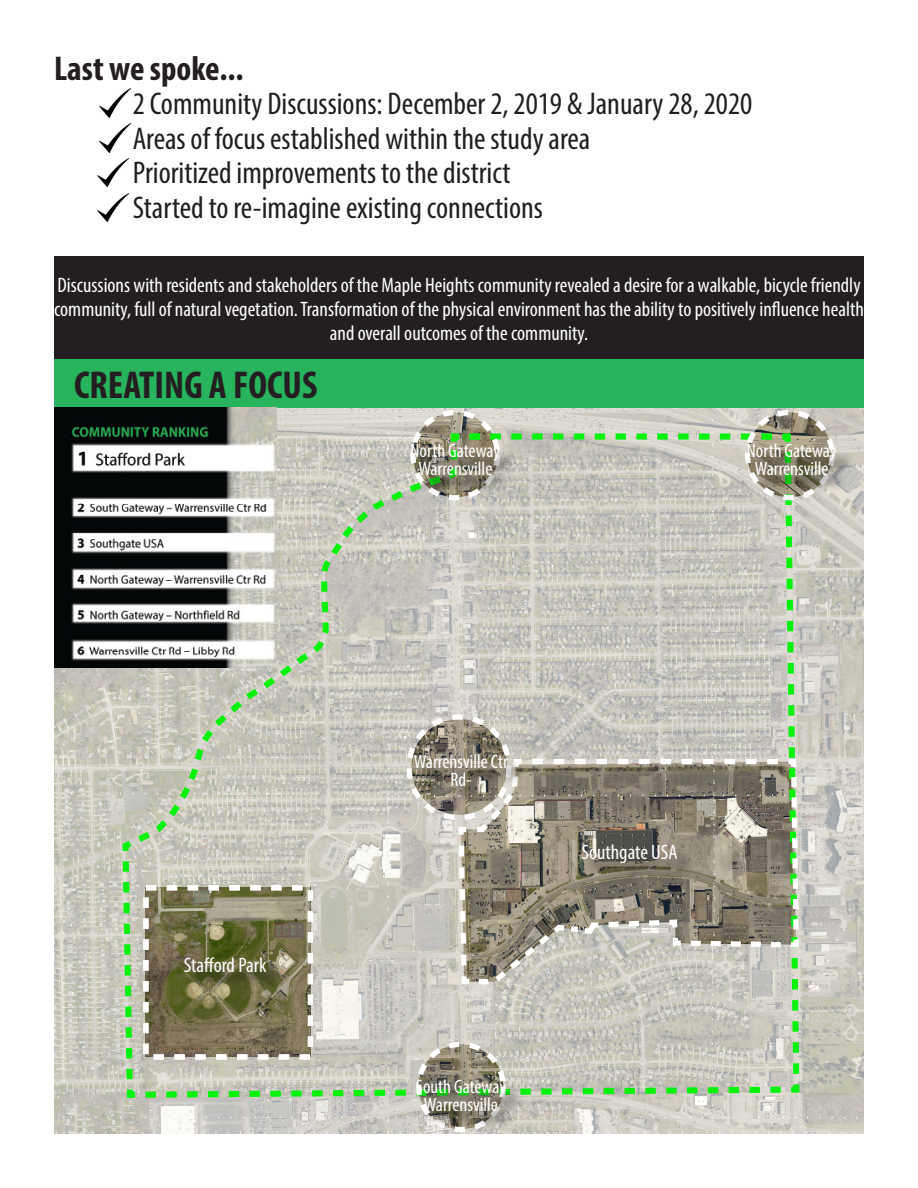
<style>
.page{position:relative;width:918px;height:1188px;background:#fff}
.page>*{position:absolute;margin:0;border:0;box-sizing:border-box;transform-origin:0 0}
.t1{font:700 condensed 39px "Myriad Pro";color:#231f20}
.t2{font:700 condensed 34.5px "Myriad Pro";color:#231f20}
.t3{font:condensed 31.5px "Myriad Pro";color:#231f20}
.t4{font:condensed 21px/24px "Myriad Pro";color:#fff;text-align:center}
.t5{font:condensed 19.5px/18px "Myriad Pro";color:#fff;text-align:center}
</style>
<div class="page">
<img style="left:99px;top:89px;width:31px;height:28px">
<img style="left:99px;top:124px;width:31px;height:28px">
<img style="left:98px;top:158px;width:31px;height:29px">
<img style="left:98px;top:193px;width:31px;height:29px">
<div style="left:54px;top:359px;width:810px;height:49px;background:#28b35d"></div>
<div style="left:54px;top:257px;width:810px;height:102px;background:#231f20"></div>
<img style="left:54px;top:667px;width:10px;height:466px">
<img style="left:64px;top:794px;width:324px;height:339px">
<img style="left:64px;top:667px;width:67px;height:127px">
<img style="left:277px;top:408px;width:111px;height:62px">
<img style="left:388px;top:820px;width:324px;height:313px">
<img style="left:388px;top:408px;width:324px;height:348px">
<img style="left:712px;top:470px;width:152px;height:663px">
<img style="left:712px;top:408px;width:152px;height:62px">
<svg style="left:388px;top:408px;width:7px;height:2px"></svg>
<img style="left:413px;top:413px;width:85px;height:17px">
<img style="left:811px;top:493px;width:18px;height:4px">
<img style="left:748px;top:413px;width:84px;height:33px">
<img style="left:452px;top:804px;width:4px;height:10px">
<img style="left:452px;top:719px;width:55px;height:38px">
<svg style="left:131px;top:470px;width:321px;height:365px;background:#c4c6ba"></svg>
<svg style="left:406px;top:430px;width:338px;height:67px;background:#bbc5b0"></svg>
<svg style="left:119px;top:835px;width:668px;height:266px;background:#b5b8a4"></svg>
<svg style="left:744px;top:430px;width:67px;height:666px;background:#becab5"></svg>
<svg style="left:456px;top:756px;width:330px;height:231px;background:#9b9689"></svg>
<div style="left:406px;top:714px;width:105px;height:106px;border:5px dashed #fff;border-radius:50%"></div>
<div style="left:745px;top:410px;width:90px;height:90px;border:5px dashed #fff;border-radius:50%"></div>
<div style="left:410px;top:410px;width:90px;height:90px;border:5px dashed #fff;border-radius:50%"></div>
<div style="left:416px;top:1042px;width:90px;height:90px;border:5px dashed #fff;border-radius:50%"></div>
<div style="left:143px;top:885px;width:170px;height:175px;border:5px dashed #fff"></div>
<div style="left:187px;top:961px;width:97px;height:30px;background:#231f20;opacity:.75"></div>
<div style="left:414px;top:446px;width:104px;height:47px;background:#231f20;opacity:.75"></div>
<div style="left:750px;top:446px;width:104px;height:47px;background:#231f20;opacity:.75"></div>
<div style="left:417px;top:757px;width:109px;height:47px;background:#231f20;opacity:.75"></div>
<div style="left:585px;top:848px;width:110px;height:34px;background:#231f20;opacity:.75"></div>
<div style="left:419px;top:1082px;width:105px;height:47px;background:#231f20;opacity:.75"></div>
<img style="left:54px;top:408px;width:223px;height:259px">
<p class="t2" style="left:54px;top:47px;width:191px">Last we spoke...</p>
<p class="t3" style="left:133px;top:85px;width:621px">2 Community Discussions: December 2, 2019 &amp; January 28, 2020</p>
<p class="t3" style="left:133px;top:119px;width:459px">Areas of focus established within the study area</p>
<p class="t3" style="left:133px;top:154px;width:379px">Prioritized improvements to the district</p>
<p class="t3" style="left:133px;top:188px;width:412px">Started to re-imagine existing connections</p>
<p class="t4" style="left:54px;top:272px;width:811px">Discussions with residents and stakeholders of the Maple Heights community revealed a desire for a walkable, bicycle friendly community, full of natural vegetation. Transformation of the physical environment has the ability to positively influence health and overall outcomes of the community.</p>
<p class="t1" style="left:74px;top:361px;width:245px">CREATING A FOCUS</p>
<p class="t5" style="left:411px;top:441px;width:91px">North Gateway</p>
<p class="t5" style="left:418px;top:459px;width:75px">Warrensville</p>
<p class="t5" style="left:747px;top:441px;width:91px">North Gateway</p>
<p class="t5" style="left:755px;top:459px;width:75px">Warrensville</p>
<p class="t4" style="left:184px;top:953px;width:84px">Stafford Park</p>
<p class="t5" style="left:414px;top:752px;width:96px">Warrensville Ctr<br>Rd-</p>
<p class="t4" style="left:581px;top:840px;width:98px">Southgate USA</p>
<p class="t5" style="left:416px;top:1077px;width:92px">South Gateway</p>
<p class="t5" style="left:424px;top:1095px;width:75px">Warrensville</p>
</div>
